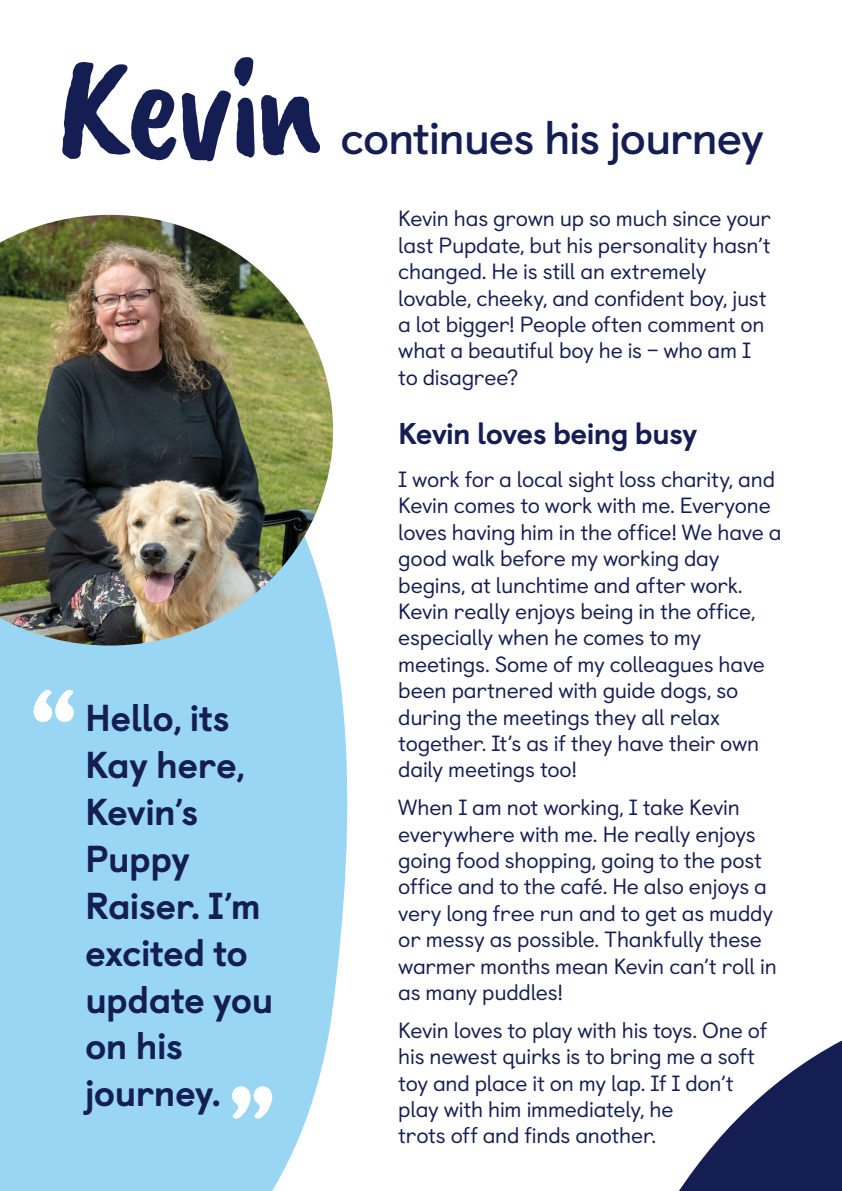
<style>
.page{position:relative;width:842px;height:1191px;background:#fff}
.page>*{position:absolute;margin:0;border:0;box-sizing:border-box;transform-origin:0 0}
.h2_caveat_large{font:148.8px "Caveat Brush";letter-spacing:-.04em;color:#151e53}
.h2_caveat_large-2{font:700 46px "Castledown";letter-spacing:-.025em;color:#151e53}
.p_quote{font:800 37.4px/46.8px "Castledown";letter-spacing:-.015em;color:#151e53}
.t1{font:800 30px "Castledown";letter-spacing:-.025em;color:#151e53}
.p_main{font:22px/26.4px "Castledown";letter-spacing:-.01em;color:#151e53}
</style>
<div class="page">
<div style="left:0;top:636px;width:348px;height:555px;background:#99d6f4"></div>
<img style="left:0;top:215px;width:333px;height:430px">
<svg style="left:679px;top:1040px;width:163px;height:151px;fill:#151e53"></svg>
<svg style="left:34px;top:690px;width:40px;height:32px"></svg>
<svg style="left:232px;top:1086px;width:40px;height:32px"></svg>
<h2 class="h2_caveat_large" style="left:57px;top:20px;width:265px">Kevin</h2>
<p class="p_quote" style="left:85px;top:691px;width:190px">Hello, its<br>Kay here,<br>Kevin’s<br>Puppy<br>Raiser. I’m excited to update you on his journey.</p>
<h2 class="h2_caveat_large-2" style="left:341px;top:102px;width:425px">continues his journey</h2>
<p class="p_main" style="left:398px;top:203px;width:374px">Kevin has grown up so much since your last Pupdate, but his personality hasn’t changed. He is still an extremely lovable, cheeky, and confident boy, just a lot bigger! People often comment on what a beautiful boy he is – who am I to disagree?</p>
<h3 class="t1" style="left:398px;top:408px;width:301px">Kevin loves being busy</h3>
<p class="p_main" style="left:398px;top:464px;width:385px">I work for a local sight loss charity, and Kevin comes to work with me. Everyone loves having him in the office! We have a good walk before my working day begins, at lunchtime and after work.<br>Kevin really enjoys being in the office, especially when he comes to my meetings. Some of my colleagues have been partnered with guide dogs, so during the meetings they all relax together. It’s as if they have their own daily meetings too!</p>
<p class="p_main" style="left:398px;top:792px;width:380px">When I am not working, I take Kevin everywhere with me. He really enjoys going food shopping, going to the post office and to the café. He also enjoys a very long free run and to get as muddy or messy as possible. Thankfully these warmer months mean Kevin can’t roll in as many puddles!</p>
<p class="p_main" style="left:398px;top:1015px;width:370px">Kevin loves to play with his toys. One of his newest quirks is to bring me a soft toy and place it on my lap. If I don’t play with him immediately, he<br>trots off and finds another.</p>
</div>
